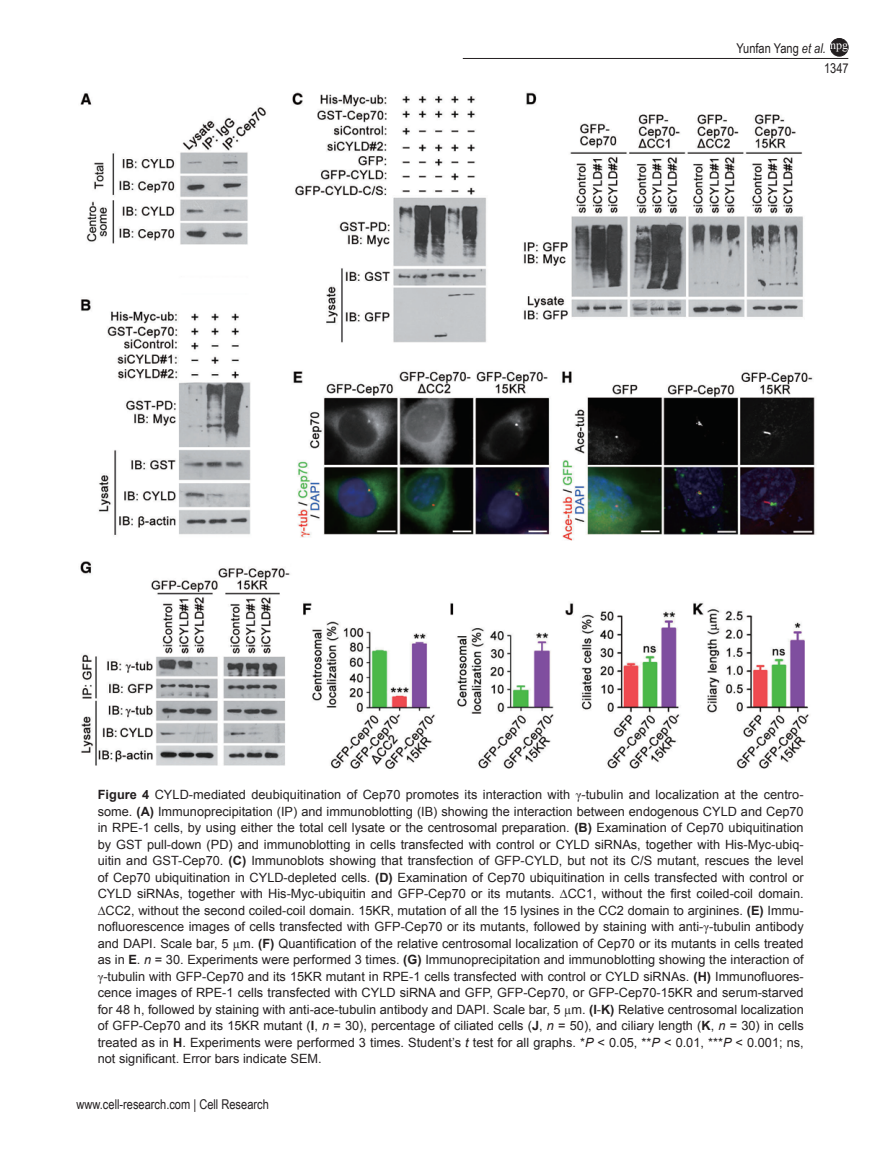
<style>
.page{position:relative;width:893px;height:1170px;background:#fff}
.page>*{position:absolute;margin:0;border:0;box-sizing:border-box;transform-origin:0 0}
.t1{font:13.5px/20px "Arial Narrow";color:#231f20}
.t2{font:12.75px/16.5px "Arial";color:#231f20;text-align:justify}
.t3{font:12px "Times New Roman";color:#fff}
.s1{font-style:italic}
.s2{font-weight:700}
.s3{font-family:"Times New Roman"}
</style>
<div class="page">
<hr style="left:463px;top:58px;width:385px;height:1px;background:#231f20">
<div style="left:830px;top:38px;width:18px;height:18px;background:#231f20;border-radius:50%"></div>
<div style="left:830px;top:38px;width:18px;height:18px;border:1px solid #231f20;border-radius:50%"></div>
<img style="left:80px;top:92px;width:735px;height:677px">
<p class="t1" style="left:824px;top:38px;width:26px;text-indent:-88px">Yunfan Yang <span class="s1">et al.<br></span>1347</p>
<p class="t3" style="left:830px;top:37px;width:19px">npg</p>
<p class="t2" style="left:98px;top:786px;width:707px"><span class="s2">Figure 4</span> CYLD-mediated deubiquitination of Cep70 promotes its interaction with <span class="s3">γ</span>-tubulin and localization at the centro&shy;some. <span class="s2">(A)</span> Immunoprecipitation (IP) and immunoblotting (IB) showing the interaction between endogenous CYLD and Cep70 in RPE-1 cells, by using either the total cell lysate or the centrosomal preparation. <span class="s2">(B)</span> Examination of Cep70 ubiquitination by GST pull-down (PD) and immunoblotting in cells transfected with control or CYLD siRNAs, together with His-Myc-ubiq&shy;uitin and GST-Cep70. <span class="s2">(C)</span> Immunoblots showing that transfection of GFP-CYLD, but not its C/S mutant, rescues the level of Cep70 ubiquitination in CYLD-depleted cells. <span class="s2">(D)</span> Examination of Cep70 ubiquitination in cells transfected with control or CYLD siRNAs, together with His-Myc-ubiquitin and GFP-Cep70 or its mutants. ∆CC1, without the first coiled-coil domain. ∆CC2, without the second coiled-coil domain. 15KR, mutation of all the 15 lysines in the CC2 domain to arginines. <span class="s2">(E)</span> Immu&shy;nofluorescence images of cells transfected with GFP-Cep70 or its mutants, followed by staining with anti-<span class="s3">γ</span>-tubulin antibody and DAPI. Scale bar, 5 <span class="s3">µ</span>m. <span class="s2">(F)</span> Quantification of the relative centrosomal localization of Cep70 or its mutants in cells treated as in <span class="s2">E</span>. <span class="s1">n</span> = 30. Experiments were performed 3 times. <span class="s2">(G)</span> Immunoprecipitation and immunoblotting showing the interaction of <span class="s3">γ</span>-tubulin with GFP-Cep70 and its 15KR mutant in RPE-1 cells transfected with control or CYLD siRNAs. <span class="s2">(H)</span> Immunofluores&shy;cence images of RPE-1 cells transfected with CYLD siRNA and GFP, GFP-Cep70, or GFP-Cep70-15KR and serum-starved for 48 h, followed by staining with anti-ace-tubulin antibody and DAPI. Scale bar, 5 <span class="s3">µ</span>m. <span class="s2">(I</span>-<span class="s2">K)</span> Relative centrosomal localization of GFP-Cep70 and its 15KR mutant (<span class="s2">I</span>, <span class="s1">n</span> = 30), percentage of ciliated cells (<span class="s2">J</span>, <span class="s1">n</span> = 50), and ciliary length (<span class="s2">K</span>, <span class="s1">n</span> = 30) in cells treated as in <span class="s2">H</span>. Experiments were performed 3 times. Student’s <span class="s1">t</span> test for all graphs. *<span class="s1">P</span> &lt; 0.05, **<span class="s1">P</span> &lt; 0.01, ***<span class="s1">P</span> &lt; 0.001; ns, not significant. Error bars indicate SEM.</p>
<p class="t1" style="left:77px;top:1093px;width:194px">www.cell-research.com | Cell Research</p>
</div>
